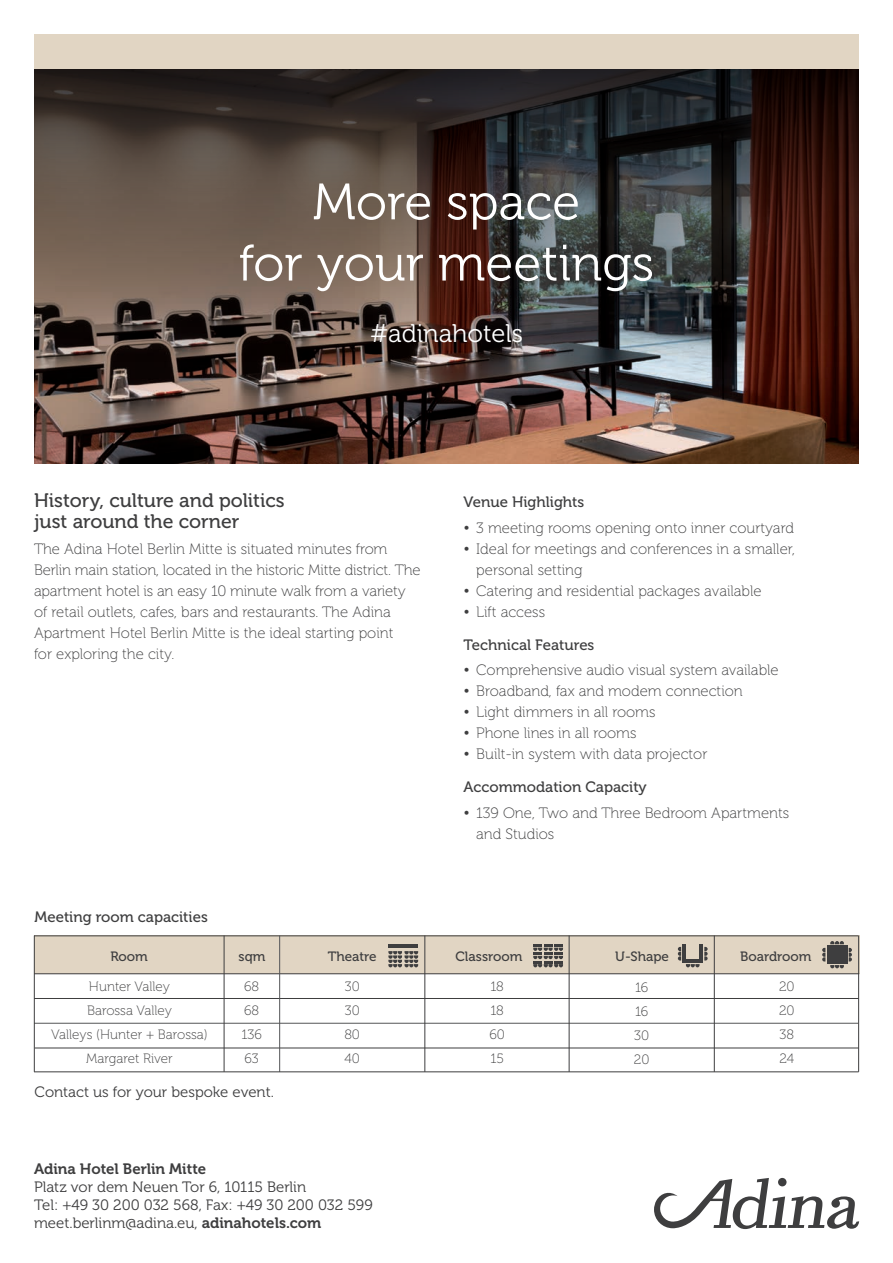
<style>
.page{position:relative;width:893px;height:1263px;background:#fff}
.page>*{position:absolute;margin:0;border:0;box-sizing:border-box;transform-origin:0 0}
.t1{font:51px/61.2px "Museo 300";color:#fff;text-align:center}
.t2{font:25.5px "Museo 300";color:#fff}
.t3{font:19.5px/21px "Museo 500";color:#3e3e3f}
.t4{font:15px/21px "Museo 100";color:#3e3e3f}
.t5{font:15px/18px "Museo 300";color:#3e3e3f}
.t6{font:15px "Museo 500";color:#3e3e3f}
.t7{font:15px "Museo 700";color:#3e3e3f}
.t8{font:13.5px/24px "Museo 100";color:#3e3e3f;text-align:justify}
.t9{font:13.5px "Museo 500";color:#3e3e3f}
.s1{font-family:"Museo 700"}
</style>
<div class="page">
<img style="left:34px;top:361px;width:825px;height:102px">
<svg style="left:34px;top:68px;width:825px;height:293px;background:#463a35"></svg>
<svg style="left:654px;top:1178px;width:205px;height:51px"></svg>
<div style="left:34px;top:935px;width:825px;height:39px;background:#e1d5c3"></div>
<hr style="left:34px;top:998px;width:825px;height:1px;background:#3e3e3f">
<hr style="left:34px;top:1023px;width:824px;height:1px;background:#545557">
<hr style="left:35px;top:1048px;width:824px;height:1px;background:#3e3e3f">
<hr style="left:34px;top:935px;width:824px;height:1px;background:#3e3e3f">
<hr style="left:34px;top:973px;width:825px;height:1px;background:#3e3e3f">
<hr style="left:34px;top:935px;width:1px;height:137px;background:#3e3e3f">
<hr style="left:224px;top:935px;width:1px;height:137px;background:#3e3e3f">
<hr style="left:279px;top:935px;width:1px;height:137px;background:#545557">
<hr style="left:569px;top:935px;width:1px;height:137px;background:#3e3e3f">
<hr style="left:714px;top:935px;width:1px;height:137px;background:#3e3e3f">
<hr style="left:858px;top:935px;width:1px;height:137px;background:#3e3e3f">
<hr style="left:34px;top:1071px;width:825px;height:1px;background:#3e3e3f">
<svg style="left:388px;top:951px;width:30px;height:16px"></svg>
<hr style="left:388px;top:944px;width:30px;height:4px;background:#3e3e3f">
<hr style="left:700px;top:944px;width:3px;height:19px;background:#3e3e3f">
<hr style="left:682px;top:944px;width:4px;height:19px;background:#3e3e3f">
<svg style="left:678px;top:947px;width:30px;height:20px"></svg>
<svg style="left:533px;top:944px;width:30px;height:23px"></svg>
<hr style="left:425px;top:935px;width:1px;height:137px;background:#3e3e3f">
<svg style="left:822px;top:941px;width:30px;height:27px"></svg>
<div style="left:34px;top:34px;width:825px;height:34px;background:#e1d5c3"></div>
<h1 class="t1" style="left:239px;top:172px;width:417px">More space<br>for your meetings</h1>
<h2 class="t2" style="left:370px;top:320px;width:154px">#adinahotels</h2>
<h3 class="t3" style="left:34px;top:490px;width:252px">History, culture and politics just around the corner</h3>
<p class="t4" style="left:34px;top:538px;width:388px">The Adina Hotel Berlin Mitte is situated minutes from Berlin main station, located in the historic Mitte district. The apartment hotel is an easy 10 minute walk from a variety of retail outlets, cafes, bars and restaurants. The Adina Apartment Hotel Berlin Mitte is the ideal starting point<br>for exploring the city.</p>
<p class="t6" style="left:35px;top:908px;width:175px">Meeting room capacities</p>
<p class="t6" style="left:463px;top:494px;width:122px">Venue Highlights</p>
<p class="t4" style="left:463px;top:517px;width:332px">• 3 meeting rooms opening onto inner courtyard</p>
<p class="t4" style="left:476px;top:538px;width:320px;text-indent:-13px">• Ideal for meetings and conferences in a smaller, personal setting</p>
<p class="t4" style="left:463px;top:580px;width:300px">• Catering and residential packages available</p>
<p class="t4" style="left:463px;top:601px;width:83px">• Lift access</p>
<p class="t6" style="left:463px;top:636px;width:132px">Technical Features</p>
<p class="t4" style="left:463px;top:660px;width:317px">• Comprehensive audio visual system available</p>
<p class="t4" style="left:463px;top:681px;width:281px">• Broadband, fax and modem connection</p>
<p class="t4" style="left:463px;top:702px;width:194px">• Light dimmers in all rooms</p>
<p class="t4" style="left:463px;top:723px;width:175px">• Phone lines in all rooms</p>
<p class="t4" style="left:463px;top:744px;width:245px">• Built-in system with data projector</p>
<p class="t6" style="left:463px;top:779px;width:185px">Accommodation Capacity</p>
<p class="t4" style="left:476px;top:802px;width:315px;text-indent:-13px">• 139 One, Two and Three Bedroom Apartments and Studios</p>
<p class="t9" style="left:110px;top:949px;width:39px">Room</p>
<p class="t9" style="left:239px;top:949px;width:28px">sqm</p>
<p class="t9" style="left:328px;top:949px;width:50px">Theatre</p>
<p class="t9" style="left:455px;top:949px;width:68px">Classroom</p>
<p class="t9" style="left:615px;top:949px;width:55px">U-Shape</p>
<p class="t9" style="left:740px;top:949px;width:73px">Boardroom</p>
<p class="t8" style="left:344px;top:975px;width:17px">30<br>30<br>80<br>40</p>
<p class="t8" style="left:51px;top:975px;width:158px;text-align:center">Hunter Valley<br>Barossa Valley<br>Valleys (Hunter + Barossa)<br>Margaret River</p>
<p class="t8" style="left:241px;top:975px;width:22px;text-align:left">68<br>68<br>136<br>63</p>
<p class="t8" style="left:489px;top:975px;width:17px">18<br>18<br>60<br>15</p>
<p class="t8" style="left:634px;top:975px;width:17px">16<br>16<br>30<br>20</p>
<p class="t8" style="left:779px;top:975px;width:17px">20<br>20<br>38<br>24</p>
<p class="t5" style="left:35px;top:1083px;width:241px">Contact us for your bespoke event.</p>
<p class="t7" style="left:34px;top:1160px;width:174px">Adina Hotel Berlin Mitte</p>
<p class="t5" style="left:34px;top:1178px;width:340px">Platz vor dem Neuen Tor 6, 10115 Berlin<br>Tel: +49 30 200 032 568, Fax: +49 30 200 032 599 meet.berlinm@adina.eu, <span class="s1">adinahotels.com</span></p>
</div>
